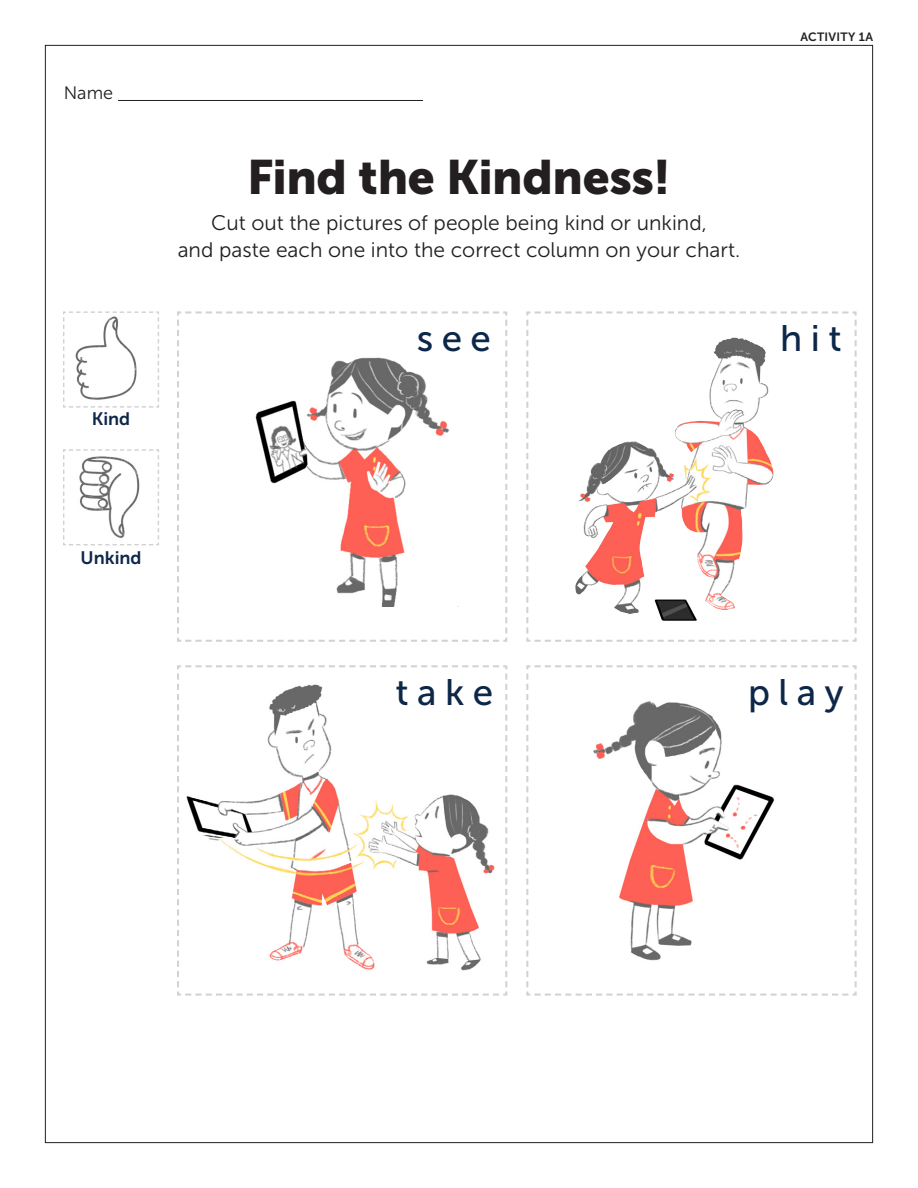
<style>
.page{position:relative;width:918px;height:1188px;background:#fff}
.page>*{position:absolute;margin:0;border:0;box-sizing:border-box;transform-origin:0 0}
._9-12_Hed{font:48px "Museo Sans 900";letter-spacing:-.01em;color:#231f20}
.number_w__bullets{font:36.75px "Museo Sans 500";letter-spacing:.23em;color:#0d2749}
._9-12_Activity_Dek{font:21px/27px "Museo Sans 300";color:#231f20;text-align:center}
.number_w__bullets-2{font:18px "Museo Sans 700";color:#0d2749}
.Activity_Page_Name{font:18px "Museo Sans 300";color:#231f20}
.t1{font:12px "Museo Sans 700";letter-spacing:.02em;color:#231f20}
</style>
<div class="page">
<svg style="left:526px;top:311px;width:331px;height:331px"></svg>
<hr style="left:118px;top:100px;width:305px;height:1px;background:#231f20">
<svg style="left:526px;top:665px;width:331px;height:331px"></svg>
<img style="left:584px;top:688px;width:212px;height:288px">
<svg style="left:177px;top:665px;width:331px;height:331px"></svg>
<img style="left:184px;top:679px;width:317px;height:306px">
<svg style="left:177px;top:311px;width:331px;height:331px"></svg>
<img style="left:248px;top:352px;width:210px;height:255px">
<svg style="left:63px;top:311px;width:96px;height:97px"></svg>
<img style="left:70px;top:316px;width:75px;height:86px">
<svg style="left:63px;top:449px;width:96px;height:97px"></svg>
<img style="left:73px;top:455px;width:77px;height:89px">
<p class="Activity_Page_Name" style="left:64px;top:83px;width:51px">Name</p>
<p class="number_w__bullets-2" style="left:92px;top:409px;width:40px">Kind</p>
<p class="t1" style="left:800px;top:30px;width:74px">ACTIVITY 1A</p>
<p class="_9-12_Hed" style="left:247px;top:150px;width:425px">Find the Kindness!</p>
<p class="_9-12_Activity_Dek" style="left:178px;top:210px;width:564px">Cut out the pictures of people being kind or unkind,<br>and paste each one into the correct column on your chart.</p>
<p class="number_w__bullets" style="left:417px;top:319px;width:76px">see</p>
<p class="number_w__bullets" style="left:780px;top:319px;width:63px">hit</p>
<p class="number_w__bullets-2" style="left:81px;top:547px;width:62px">Unkind</p>
<p class="number_w__bullets" style="left:396px;top:672px;width:99px">take</p>
<p class="number_w__bullets" style="left:748px;top:672px;width:97px">play</p>
</div>
